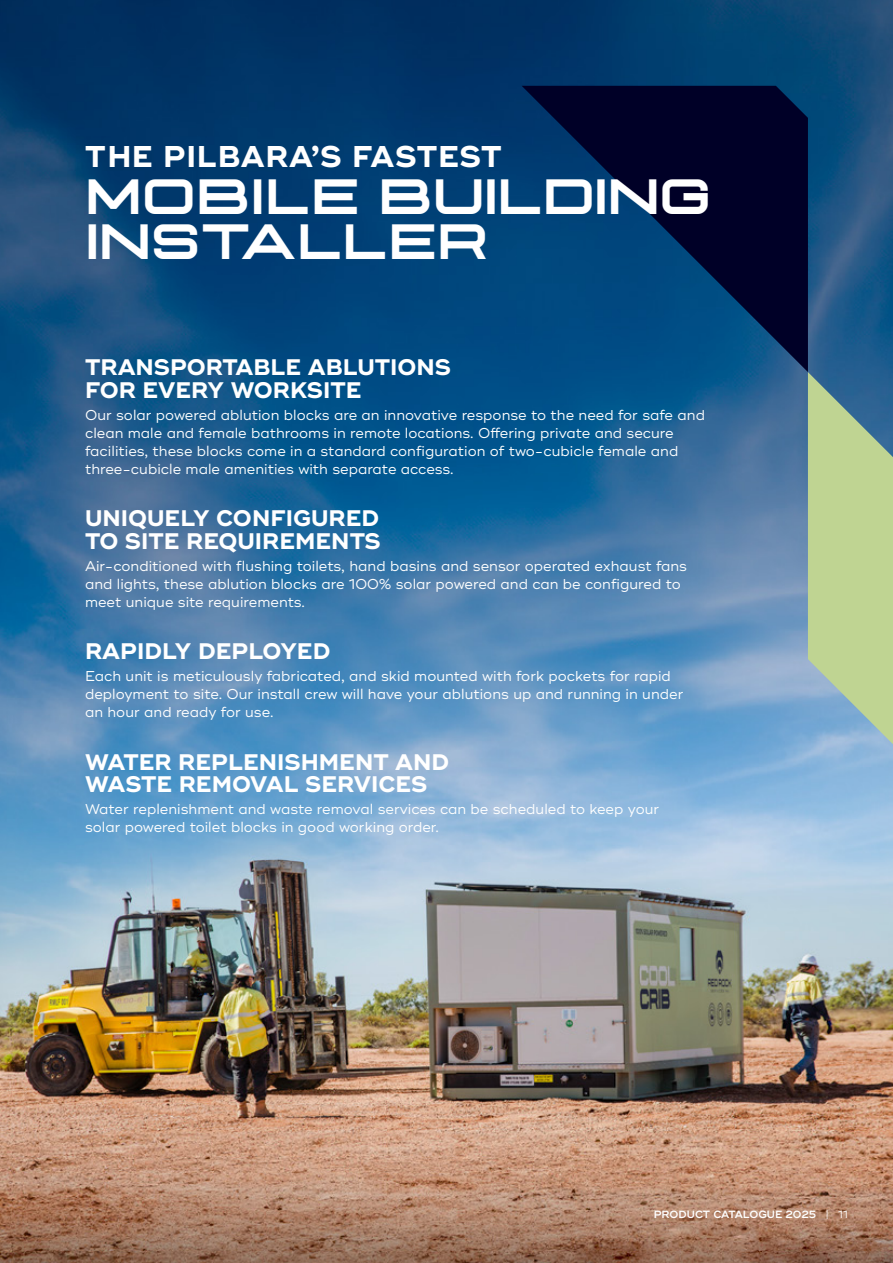
<style>
.page{position:relative;width:893px;height:1263px;background:#fff}
.page>*{position:absolute;margin:0;border:0;box-sizing:border-box;transform-origin:0 0}
.t1{font:900 49.5px/45px "Technovier";color:#fff}
.t2{font:700 30px "Ridley Grotesk";letter-spacing:.025em;color:#fff}
.t3{font:700 22.5px/22.5px "Ridley Grotesk";color:#fff}
.t4{font:14.25px/18px "Ridley Grotesk";color:#fff}
.t5{font:600 10.5px "Ridley Grotesk";letter-spacing:-.005em;color:#fff}
.s1{font-weight:400}
</style>
<div class="page">
<img style="left:0;top:0;width:893px;height:1263px">
<svg style="left:522px;top:86px;width:286px;height:286px;background:#002453"></svg>
<svg style="left:808px;top:372px;width:85px;height:372px;background:#a7c299"></svg>
<h2 class="t2" style="left:85px;top:138px;width:418px">THE PILBARA’S FASTEST</h2>
<h1 class="t1" style="left:85px;top:173px;width:627px">MOBILE BUILDING<br>INSTALLER</h1>
<h3 class="t3" style="left:85px;top:357px;width:368px">TRANSPORTABLE ABLUTIONS<br>FOR EVERY WORKSITE</h3>
<p class="t4" style="left:85px;top:406px;width:621px">Our solar powered ablution blocks are an innovative response to the need for safe and clean male and female bathrooms in remote locations. Offering private and secure facilities, these blocks come in a standard configuration of two-cubicle female and three-cubicle male amenities with separate access.</p>
<h3 class="t3" style="left:85px;top:508px;width:297px">UNIQUELY CONFIGURED<br>TO SITE REQUIREMENTS</h3>
<p class="t4" style="left:85px;top:557px;width:604px">Air-conditioned with flushing toilets, hand basins and sensor operated exhaust fans and lights, these ablution blocks are 100% solar powered and can be configured to meet unique site requirements.</p>
<h3 class="t3" style="left:85px;top:641px;width:247px">RAPIDLY DEPLOYED</h3>
<p class="t4" style="left:85px;top:668px;width:600px">Each unit is meticulously fabricated, and skid mounted with fork pockets for rapid deployment to site. Our install crew will have your ablutions up and running in under an hour and ready for use.</p>
<h3 class="t3" style="left:85px;top:751px;width:366px">WATER REPLENISHMENT AND<br>WASTE REMOVAL SERVICES</h3>
<p class="t4" style="left:85px;top:801px;width:576px">Water replenishment and waste removal services can be scheduled to keep your solar powered toilet blocks in good working order.</p>
<p class="t5" style="left:654px;top:1208px;width:196px">PRODUCT CATALOGUE 2025 <span class="s1">| 11</span></p>
</div>
